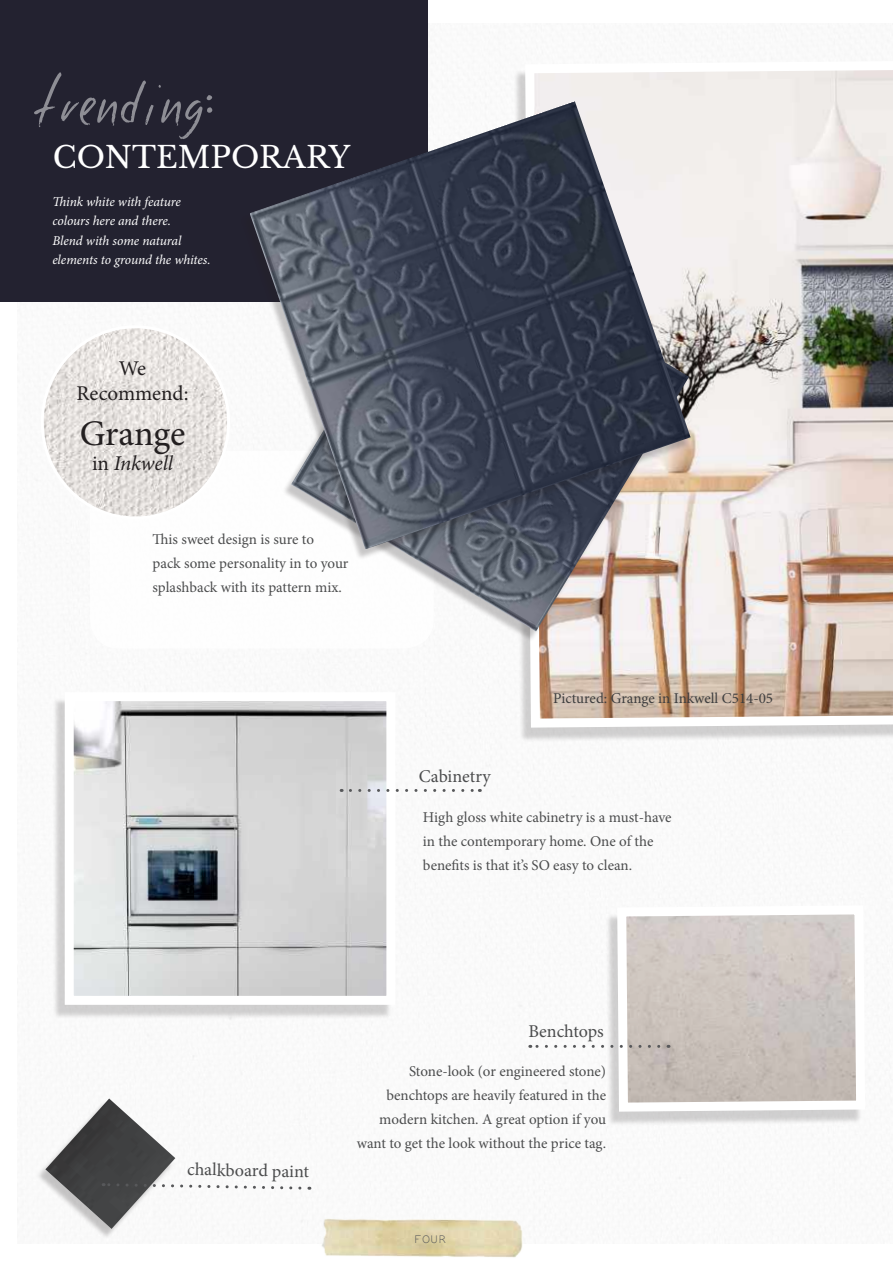
<style>
.page{position:relative;width:893px;height:1263px;background:#fff}
.page>*{position:absolute;margin:0;border:0;box-sizing:border-box;transform-origin:0 0}
.t1{font:36px "Minion Pro";letter-spacing:-.01em;color:#231f20}
.t2{font:30px "Libre Baskerville";color:#fff}
.t3{font:21px/25.2px "Minion Pro";color:#231f20;text-align:center}
.t4{font:italic 21px "Minion Pro";letter-spacing:-.01em;color:#231f20}
.t5{font:18px "Minion Pro";color:#4b4c4d}
.t6{font:15px/24px "Minion Pro";letter-spacing:-.005em;color:#4b4c4d}
.t7{font:15px "Minion Pro";color:#3e3e3f}
.t8{font:italic 13.5px/19.5px "Minion Pro";letter-spacing:-.01em;color:#fff}
.t9{font:13.5px "Not Courier Sans";color:#57585a}
.s1{font-style:normal}
</style>
<div class="page">
<div style="left:0;top:0;width:427px;height:301px;background:#232230"></div>
<svg style="left:34px;top:72px;width:178px;height:67px"></svg>
<img style="left:521px;top:58px;width:372px;height:674px">
<div style="left:605px;top:911px;width:257px;height:215px;background:#231f20;opacity:.2"></div>
<svg style="left:613px;top:911px;width:257px;height:205px;background:#d2ccc8"></svg>
<div style="left:36px;top:1101px;width:138px;height:139px;background:#f9f9f9"></div>
<svg style="left:45px;top:1098px;width:258px;height:131px"></svg>
<img style="left:322px;top:1218px;width:201px;height:40px">
<svg style="left:530px;top:1045px;width:129px;height:3px"></svg>
<div style="left:282px;top:232px;width:406px;height:410px;background:#231f20;opacity:.25"></div>
<img style="left:291px;top:560px;width:398px;height:71px">
<div style="left:240px;top:104px;width:450px;height:456px;background:#231f20;opacity:.25"></div>
<img style="left:250px;top:101px;width:441px;height:448px">
<div style="left:52px;top:698px;width:340px;height:321px;background:#231f20;opacity:.2"></div>
<img style="left:75px;top:702px;width:310px;height:293px">
<div style="left:65px;top:692px;width:330px;height:313px;border:9px solid #fff"></div>
<img style="left:45px;top:329px;width:181px;height:186px">
<svg style="left:350px;top:789px;width:130px;height:3px"></svg>
<h2 class="t2" style="left:53px;top:139px;width:299px">CONTEMPORARY</h2>
<p class="t8" style="left:52px;top:192px;width:160px">Think white with feature colours here and there.<br>Blend with some natural elements to ground the whites.</p>
<h3 class="t3" style="left:77px;top:355px;width:113px">We<br>Recommend:</h3>
<h1 class="t1" style="left:80px;top:409px;width:107px">Grange</h1>
<h3 class="t4" style="left:92px;top:449px;width:83px"><span class="s1">in</span> Inkwell</h3>
<p class="t6" style="left:153px;top:527px;width:197px">This sweet design is sure to<br>pack some personality in to your splashback with its pattern mix.</p>
<p class="t5" style="left:419px;top:764px;width:74px">Cabinetry</p>
<p class="t7" style="left:553px;top:688px;width:222px">Pictured: Grange in Inkwell C514-05</p>
<p class="t6" style="left:423px;top:805px;width:250px">High gloss white cabinetry is a must-have in the contemporary home. One of the benefits is that it’s SO easy to clean.</p>
<p class="t5" style="left:187px;top:1157px;width:123px;rotate:1deg">chalkboard paint</p>
<p class="t5" style="left:528px;top:1019px;width:77px">Benchtops</p>
<p class="t6" style="left:357px;top:1059px;width:251px;text-align:right">Stone-look (or engineered stone) benchtops are heavily featured in the modern kitchen. A great option if you want to get the look without the price tag.</p>
<p class="t9" style="left:414px;top:1230px;width:34px">FOUR</p>
</div>
